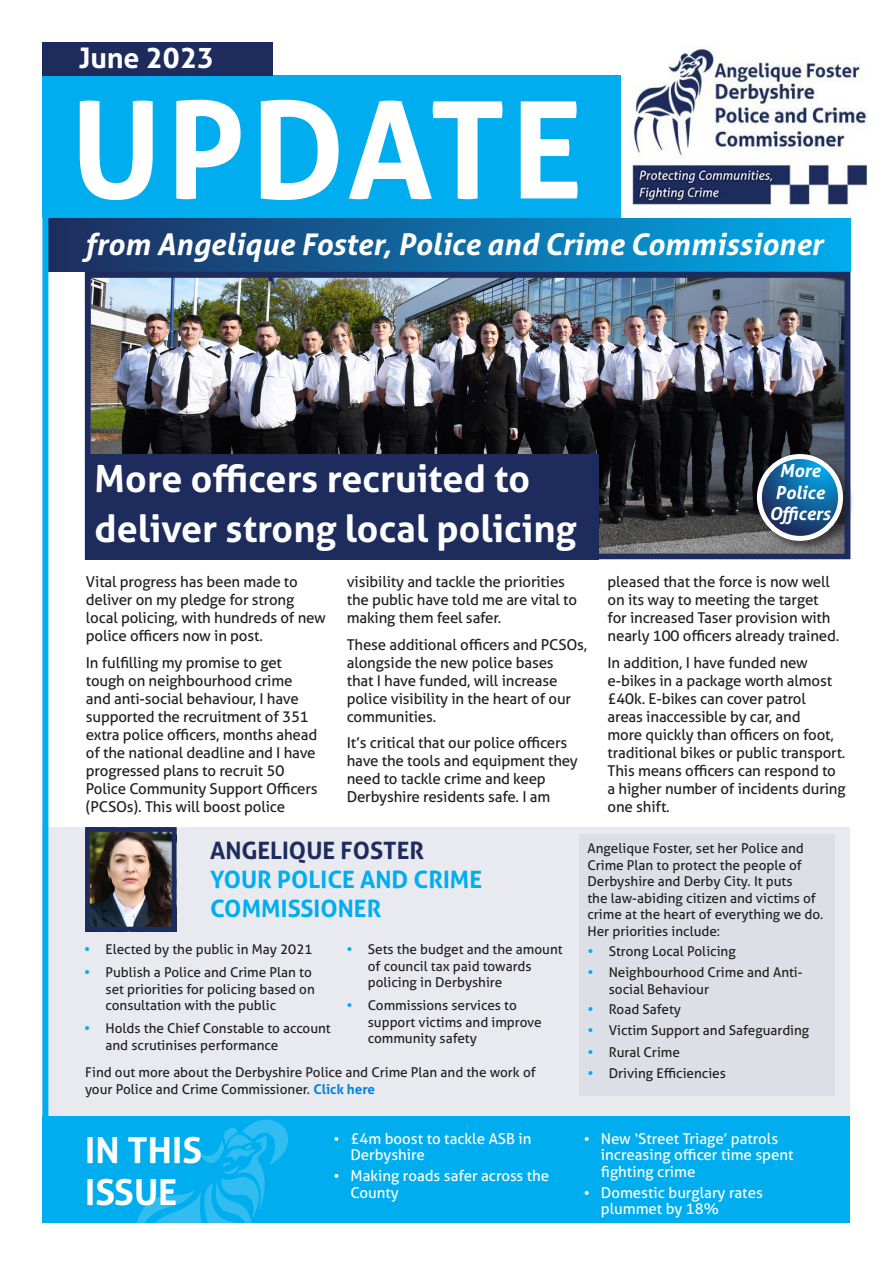
<style>
.page{position:relative;width:893px;height:1263px;background:#fff}
.page>*{position:absolute;margin:0;border:0;box-sizing:border-box;transform-origin:0 0}
.t1{font:700 135px "Aller";letter-spacing:.04em;color:#fff}
.Heading_secondary{font:700 37.5px/49.5px "Aller";color:#fff}
.Heading_primary{font:700 36px/42px "Aller";color:#fff}
.t2{font:italic 700 30px "Aller";color:#fff}
.t3{font:700 28.5px "Aller";color:#fff}
.Heading_primary-2{font:700 24px/28.8px "Aller";color:#00aeef}
.Heading_primary-3{font:700 24px "Aller";color:#1e2c5d}
.credit{font:italic 700 18px/21.6px "Aller";color:#fff;text-align:center}
.Body_Content{font:15px/18px "Aller";letter-spacing:-.01em;color:#231f20}
.Subhead{font:15px/16.5px "Aller";color:#fff}
.Body_Content-2{font:13.5px/16.5px "Aller";color:#231f20}
.s1{font-weight:700;color:#0086db}
</style>
<div class="page">
<div style="left:42px;top:76px;width:579px;height:142px;background:#00aeef"></div>
<div style="left:43px;top:218px;width:807px;height:54px;background:linear-gradient(to right,#1e2a5b,#00aced)"></div>
<div style="left:43px;top:827px;width:807px;height:289px;background:#e9eaef"></div>
<div style="left:43px;top:1116px;width:807px;height:107px;background:#00aeef"></div>
<svg style="left:137px;top:1119px;width:151px;height:104px"></svg>
<img style="left:631px;top:45px;width:236px;height:161px">
<div style="left:42px;top:43px;width:231px;height:33px;background:#1e2c5d"></div>
<div style="left:42px;top:102px;width:6px;height:1121px;background:#00aeef"></div>
<img style="left:91px;top:833px;width:79px;height:92px">
<div style="left:85px;top:827px;width:91px;height:104px;border:5px solid #1e2c5d"></div>
<div style="left:579px;top:835px;width:255px;height:261px;background:#dddfe7"></div>
<img style="left:92px;top:279px;width:751px;height:273px">
<div style="left:85px;top:454px;width:514px;height:105px;background:#1e2c5d"></div>
<div style="left:85px;top:272px;width:765px;height:287px;border:6px solid #1e2c5d"></div>
<div style="left:755px;top:452px;width:100px;height:100px;background:#231f20;opacity:.66"></div>
<svg style="left:759px;top:456px;width:81px;height:82px;background:#246b9e"></svg>
<div style="left:757px;top:454px;width:86px;height:87px;border:5px solid #fff;border-radius:50%"></div>
<p class="t3" style="left:79px;top:40px;width:137px">June 2023</p>
<p class="t1" style="left:71px;top:64px;width:514px">UPDATE</p>
<p class="t2" style="left:85px;top:224px;width:739px">from Angelique Foster, Police and Crime Commissioner</p>
<p class="Heading_secondary" style="left:95px;top:454px;width:484px">More officers recruited to deliver strong local policing</p>
<p class="credit" style="left:769px;top:459px;width:63px">More<br>Police<br>Officers</p>
<p class="Body_Content" style="left:86px;top:572px;width:241px">Vital progress has been made to deliver on my pledge for strong local policing, with hundreds of new police officers now in post.</p>
<p class="Body_Content" style="left:86px;top:653px;width:233px">In fulfilling my promise to get tough on neighbourhood crime and anti-social behaviour, I have supported the recruitment of 351 extra police officers, months ahead of the national deadline and I have progressed plans to recruit 50<br>Police Community Support Officers (PCSOs). This will boost police</p>
<p class="Body_Content" style="left:347px;top:572px;width:232px">visibility and tackle the priorities the public have told me are vital to making them feel safer.</p>
<p class="Body_Content" style="left:347px;top:635px;width:242px">These additional officers and PCSOs, alongside the new police bases<br>that I have funded, will increase police visibility in the heart of our communities.</p>
<p class="Body_Content" style="left:347px;top:733px;width:233px">It’s critical that our police officers have the tools and equipment they need to tackle crime and keep Derbyshire residents safe. I am</p>
<p class="Body_Content" style="left:608px;top:572px;width:233px">pleased that the force is now well on its way to meeting the target for increased Taser provision with nearly 100 officers already trained.</p>
<p class="Body_Content" style="left:608px;top:653px;width:240px">In addition, I have funded new e-bikes in a package worth almost £40k. E-bikes can cover patrol<br>areas inaccessible by car, and<br>more quickly than officers on foot, traditional bikes or public transport.<br>This means officers can respond to a higher number of incidents during one shift.</p>
<p class="Heading_primary-3" style="left:210px;top:835px;width:216px">ANGELIQUE FOSTER</p>
<p class="Heading_primary-2" style="left:210px;top:865px;width:274px">YOUR POLICE AND CRIME<br>COMMISSIONER</p>
<p class="Body_Content-2" style="left:106px;top:941px;width:209px">Elected by the public in May 2021</p>
<p class="Body_Content-2" style="left:106px;top:964px;width:211px">Publish a Police and Crime Plan to set priorities for policing based on consultation with the public</p>
<p class="Body_Content-2" style="left:106px;top:1020px;width:227px">Holds the Chief Constable to account and scrutinises performance</p>
<p class="Body_Content-2" style="left:368px;top:941px;width:196px">Sets the budget and the amount of council tax paid towards policing in Derbyshire</p>
<p class="Body_Content-2" style="left:368px;top:997px;width:175px">Commissions services to support victims and improve community safety</p>
<p class="Body_Content-2" style="left:85px;top:1064px;width:452px">Find out more about the Derbyshire Police and Crime Plan and the work of your Police and Crime Commissioner. <span class="s1">Click here</span></p>
<p class="Heading_primary" style="left:85px;top:1129px;width:119px">IN THIS<br>ISSUE</p>
<p class="Subhead" style="left:350px;top:1130px;width:183px;text-indent:-17px">• £4m boost to tackle ASB in<br>Derbyshire</p>
<p class="Subhead" style="left:350px;top:1167px;width:200px;text-indent:-17px">• Making roads safer across the<br>County</p>
<p class="Body_Content-2" style="left:587px;top:840px;width:237px">Angelique Foster, set her Police and Crime Plan to protect the people of Derbyshire and Derby City. It puts<br>the law-abiding citizen and victims of crime at the heart of everything we do.<br>Her priorities include:</p>
<p class="Body_Content-2" style="left:609px;top:943px;width:129px">Strong Local Policing</p>
<p class="Body_Content-2" style="left:609px;top:964px;width:195px">Neighbourhood Crime and Anti&shy;social Behaviour</p>
<p class="Body_Content-2" style="left:609px;top:1001px;width:74px">Road Safety</p>
<p class="Body_Content-2" style="left:609px;top:1022px;width:202px">Victim Support and Safeguarding</p>
<p class="Body_Content-2" style="left:609px;top:1044px;width:73px">Rural Crime</p>
<p class="Body_Content-2" style="left:609px;top:1065px;width:119px">Driving Efficiencies</p>
<p class="Subhead" style="left:601px;top:1130px;width:194px;text-indent:-17px">• New ‘Street Triage’ patrols increasing officer time spent fighting crime</p>
<p class="Subhead" style="left:601px;top:1184px;width:163px;text-indent:-17px">• Domestic burglary rates plummet by 18%</p>
</div>
